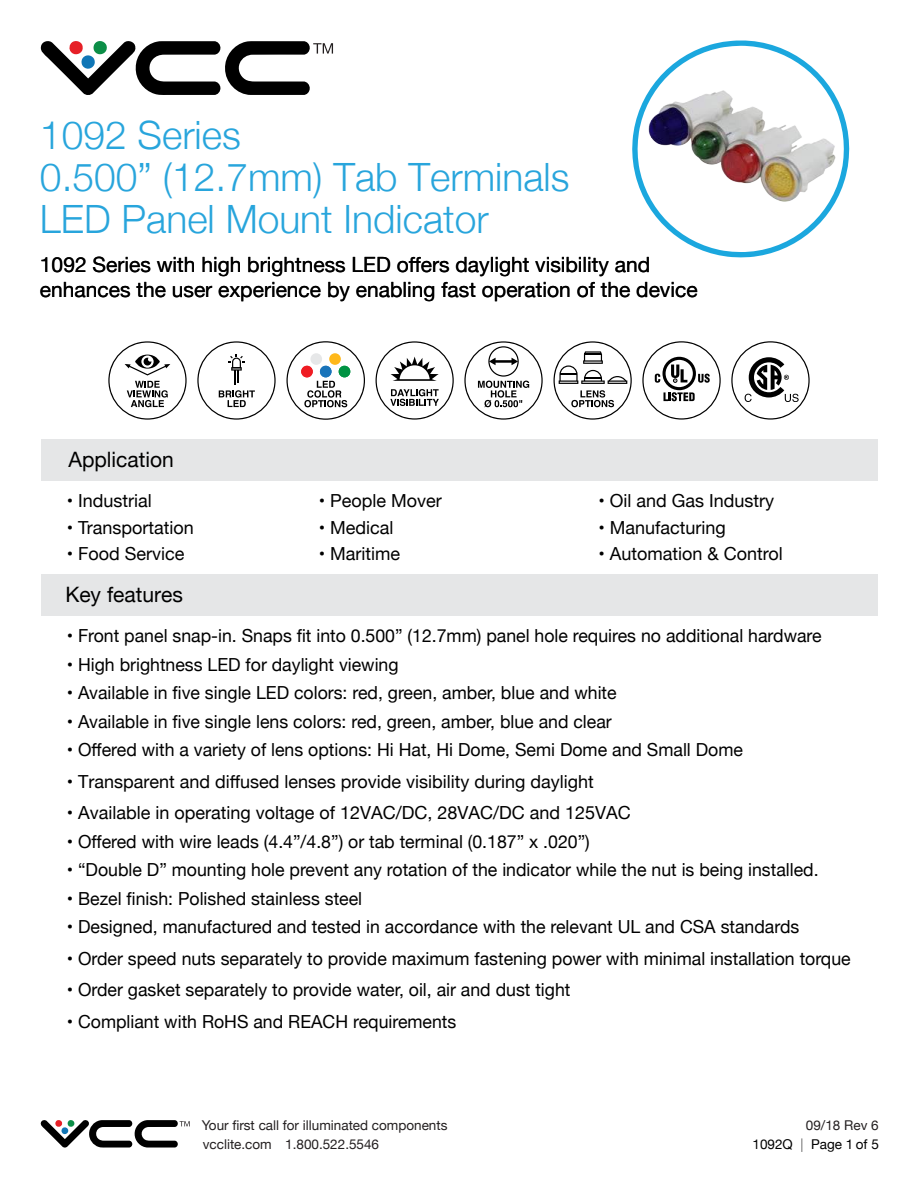
<style>
.page{position:relative;width:918px;height:1188px;background:#fff}
.page>*{position:absolute;margin:0;border:0;box-sizing:border-box;transform-origin:0 0}
.t1{font:300 39px/42px "Helvetica Neue";color:#28a5dc}
.t2{font:21.15px "Helvetica Neue";color:#000}
.t3{font:21px/25.2px "Helvetica Neue";color:#000}
.t4{font:18px "Helvetica Neue";color:#000}
.t5{font:13.5px "Helvetica Neue";color:#231f20}
.t6{font:13.5px "Helvetica Neue";color:#000}
.s1{font-weight:100}
</style>
<div class="page">
<svg style="left:286px;top:341px;width:79px;height:79px"></svg>
<svg style="left:376px;top:341px;width:78px;height:79px"></svg>
<svg style="left:554px;top:341px;width:78px;height:79px"></svg>
<svg style="left:108px;top:341px;width:79px;height:79px"></svg>
<svg style="left:197px;top:341px;width:79px;height:79px"></svg>
<svg style="left:464px;top:341px;width:79px;height:79px"></svg>
<svg style="left:642px;top:341px;width:79px;height:79px"></svg>
<svg style="left:731px;top:341px;width:79px;height:79px"></svg>
<svg style="left:632px;top:40px;width:217px;height:217px"></svg>
<div style="left:41px;top:439px;width:836px;height:41px;background:#e5e6e7"></div>
<div style="left:41px;top:575px;width:836px;height:41px;background:#e5e6e7"></div>
<svg style="left:40px;top:1120px;width:150px;height:28px"></svg>
<svg style="left:40px;top:41px;width:293px;height:54px"></svg>
<img style="left:645px;top:72px;width:193px;height:147px">
<h1 class="t1" style="left:40px;top:111px;width:531px">1092 Series<br>0.500” (12.7mm) Tab Terminals<br>LED Panel Mount Indicator</h1>
<p class="t3" style="left:40px;top:253px;width:659px">1092 Series with high brightness LED offers daylight visibility and enhances the user experience by enabling fast operation of the device</p>
<p class="t2" style="left:68px;top:444px;width:107px">Application</p>
<p class="t4" style="left:67px;top:488px;width:86px">• Industrial</p>
<p class="t4" style="left:67px;top:514px;width:128px">• Transportation</p>
<p class="t4" style="left:67px;top:541px;width:119px">• Food Service</p>
<p class="t2" style="left:65px;top:580px;width:119px">Key features</p>
<p class="t4" style="left:319px;top:488px;width:124px">• People Mover</p>
<p class="t4" style="left:319px;top:514px;width:76px">• Medical</p>
<p class="t4" style="left:319px;top:541px;width:83px">• Maritime</p>
<p class="t4" style="left:598px;top:488px;width:177px">• Oil and Gas Industry</p>
<p class="t4" style="left:598px;top:514px;width:129px">• Manufacturing</p>
<p class="t4" style="left:598px;top:541px;width:186px">• Automation &amp; Control</p>
<p class="t4" style="left:67px;top:623px;width:756px">• Front panel snap-in. Snaps fit into 0.500” (12.7mm) panel hole requires no additional hardware</p>
<p class="t4" style="left:67px;top:651px;width:333px">• High brightness LED for daylight viewing</p>
<p class="t4" style="left:67px;top:680px;width:551px">• Available in five single LED colors: red, green, amber, blue and white</p>
<p class="t4" style="left:67px;top:708px;width:547px">• Available in five single lens colors: red, green, amber, blue and clear</p>
<p class="t4" style="left:67px;top:737px;width:678px">• Offered with a variety of lens options: Hi Hat, Hi Dome, Semi Dome and Small Dome</p>
<p class="t4" style="left:67px;top:768px;width:529px">• Transparent and diffused lenses provide visibility during daylight</p>
<p class="t4" style="left:67px;top:800px;width:566px">• Available in operating voltage of 12VAC/DC, 28VAC/DC and 125VAC</p>
<p class="t4" style="left:67px;top:828px;width:525px">• Offered with wire leads (4.4”/4.8”) or tab terminal (0.187” x .020”)</p>
<p class="t4" style="left:67px;top:857px;width:753px">• “Double D” mounting hole prevent any rotation of the indicator while the nut is being installed.</p>
<p class="t4" style="left:67px;top:885px;width:297px">• Bezel finish: Polished stainless steel</p>
<p class="t4" style="left:67px;top:914px;width:734px">• Designed, manufactured and tested in accordance with the relevant UL and CSA standards</p>
<p class="t4" style="left:67px;top:945px;width:786px">• Order speed nuts separately to provide maximum fastening power with minimal installation torque</p>
<p class="t4" style="left:67px;top:977px;width:505px">• Order gasket separately to provide water, oil, air and dust tight</p>
<p class="t4" style="left:67px;top:1008px;width:391px">• Compliant with RoHS and REACH requirements</p>
<p class="t5" style="left:202px;top:1115px;width:247px">Your first call for illuminated components</p>
<p class="t5" style="left:806px;top:1115px;width:74px">09/18 Rev 6</p>
<p class="t5" style="left:203px;top:1134px;width:178px">vcclite.com 1.800.522.5546</p>
<p class="t6" style="left:753px;top:1134px;width:128px">1092Q <span class="s1">|</span> Page 1 of 5</p>
</div>
